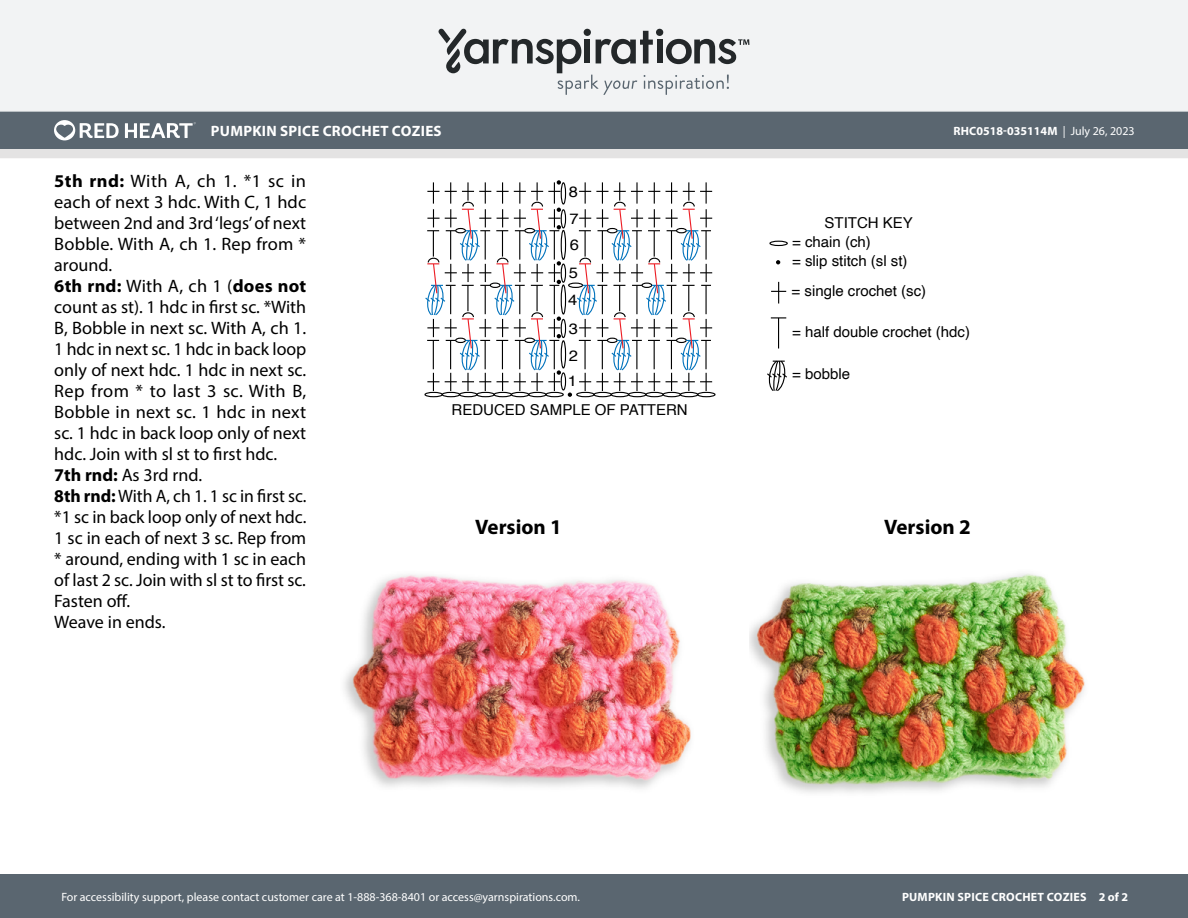
<style>
.page{position:relative;width:1188px;height:918px;background:#fff}
.page>*{position:absolute;margin:0;border:0;box-sizing:border-box;transform-origin:0 0}
.Body_-__Color_coded_4_sizes{font:700 21px "Myriad Pro";color:#000}
.Body_-__Auto_Style_with_Keep_lines_toget{font:18px/21px "Myriad Pro";color:#000;text-align:justify}
.t1{font:15px/18.9px "Helvetica";color:#000}
.t2{font:700 15px "Myriad Pro";letter-spacing:.02em;color:#fff}
.t3{font:15px/27.3px "Helvetica";color:#000;scale:1.1 1}
.t4{font:12px "Myriad Pro";color:#fff}
.t5{font:700 12px "Myriad Pro";letter-spacing:.02em;color:#fff}
.t6{font:700 12px "Myriad Pro";color:#fff}
.s1{font-weight:400}
.s2{font-weight:700}
</style>
<div class="page">
<div style="left:0;top:875px;width:1188px;height:43px;background:#5a6670"></div>
<div style="left:0;top:149px;width:1188px;height:9px;background:#e4e3e3"></div>
<div style="left:0;top:111px;width:1188px;height:38px;background:#5a6670"></div>
<div style="left:0;top:0;width:1188px;height:112px;background:#f2f3f4"></div>
<svg style="left:438px;top:29px;width:311px;height:66px"></svg>
<svg style="left:54px;top:120px;width:65px;height:20px"></svg>
<svg style="left:125px;top:122px;width:71px;height:16px"></svg>
<img style="left:344px;top:574px;width:347px;height:215px">
<img style="left:750px;top:573px;width:335px;height:220px">
<div style="left:561px;top:372px;width:5px;height:19px;border:1px solid #000;border-radius:50%"></div>
<div style="left:561px;top:319px;width:5px;height:19px;border:1px solid #000;border-radius:50%"></div>
<div style="left:561px;top:264px;width:5px;height:19px;border:1px solid #000;border-radius:50%"></div>
<div style="left:561px;top:209px;width:5px;height:20px;border:1px solid #000;border-radius:50%"></div>
<div style="left:561px;top:182px;width:5px;height:23px;border:1px solid #000;border-radius:50%"></div>
<div style="left:561px;top:340px;width:5px;height:29px;border:1px solid #000;border-radius:50%"></div>
<div style="left:561px;top:285px;width:5px;height:30px;border:1px solid #000;border-radius:50%"></div>
<div style="left:561px;top:230px;width:5px;height:30px;border:1px solid #000;border-radius:50%"></div>
<div style="left:697px;top:392px;width:19px;height:5px;border:1px solid #000;border-radius:50%"></div>
<div style="left:545px;top:392px;width:19px;height:5px;border:1px solid #000;border-radius:50%"></div>
<div style="left:528px;top:392px;width:19px;height:5px;border:1px solid #000;border-radius:50%"></div>
<div style="left:511px;top:392px;width:18px;height:5px;border:1px solid #000;border-radius:50%"></div>
<div style="left:494px;top:392px;width:18px;height:5px;border:1px solid #000;border-radius:50%"></div>
<div style="left:476px;top:392px;width:19px;height:5px;border:1px solid #000;border-radius:50%"></div>
<div style="left:459px;top:392px;width:18px;height:5px;border:1px solid #000;border-radius:50%"></div>
<div style="left:442px;top:392px;width:18px;height:5px;border:1px solid #000;border-radius:50%"></div>
<div style="left:424px;top:392px;width:19px;height:5px;border:1px solid #000;border-radius:50%"></div>
<svg style="left:568px;top:182px;width:144px;height:215px"></svg>
<svg style="left:425px;top:180px;width:136px;height:211px"></svg>
<svg style="left:771px;top:317px;width:15px;height:1px"></svg>
<hr style="left:778px;top:318px;width:1px;height:31px;background:#000">
<div style="left:769px;top:241px;width:19px;height:5px;border:1px solid #000;border-radius:50%"></div>
<svg style="left:776px;top:260px;width:4px;height:4px"></svg>
<svg style="left:771px;top:282px;width:15px;height:22px"></svg>
<svg style="left:767px;top:360px;width:20px;height:31px"></svg>
<p class="t2" style="left:211px;top:121px;width:232px">PUMPKIN SPICE CROCHET COZIES</p>
<p class="t6" style="left:953px;top:123px;width:183px">RHC0518-035114M <span class="s1">| July 26, 2023</span></p>
<p class="Body_-__Auto_Style_with_Keep_lines_toget" style="left:54px;top:170px;width:253px"><span class="s2">5th rnd:</span> With A, ch 1. *1 sc in each of next 3 hdc. With C, 1 hdc between 2nd and 3rd ‘legs’ of next Bobble. With A, ch 1. Rep from * around.</p>
<p class="Body_-__Auto_Style_with_Keep_lines_toget" style="left:54px;top:275px;width:254px"><span class="s2">6th rnd:</span> With A, ch 1 (<span class="s2">does not </span>count as st). 1 hdc in first sc. *With B, Bobble in next sc. With A, ch 1.<br>1 hdc in next sc. 1 hdc in back loop only of next hdc. 1 hdc in next sc.<br>Rep from * to last 3 sc. With B, Bobble in next sc. 1 hdc in next sc. 1 hdc in back loop only of next hdc. Join with sl st to first hdc.</p>
<p class="Body_-__Auto_Style_with_Keep_lines_toget" style="left:54px;top:464px;width:149px"><span class="s2">7th rnd:</span> As 3rd rnd.</p>
<p class="Body_-__Auto_Style_with_Keep_lines_toget" style="left:54px;top:485px;width:254px"><span class="s2">8th rnd:</span> With A, ch 1. 1 sc in first sc. *1 sc in back loop only of next hdc.<br>1 sc in each of next 3 sc. Rep from * around, ending with 1 sc in each of last 2 sc. Join with sl st to first sc.</p>
<p class="Body_-__Auto_Style_with_Keep_lines_toget" style="left:54px;top:590px;width:77px">Fasten off.</p>
<p class="Body_-__Auto_Style_with_Keep_lines_toget" style="left:54px;top:611px;width:113px">Weave in ends.</p>
<p class="t3" style="left:569px;top:178px;width:10px">8<br>7</p>
<p class="t1" style="left:792px;top:214px;width:122px;text-indent:32px">STITCH KEY = chain (ch)<br>= slip stitch (sl st)</p>
<p class="t3" style="left:570px;top:231px;width:10px">6</p>
<p class="t3" style="left:569px;top:260px;width:10px">5</p>
<p class="t1" style="left:792px;top:282px;width:136px">= single crochet (sc)</p>
<p class="t3" style="left:568px;top:287px;width:10px">4</p>
<p class="t3" style="left:569px;top:315px;width:10px">3</p>
<p class="t1" style="left:792px;top:323px;width:180px">= half double crochet (hdc)</p>
<p class="t1" style="left:792px;top:364px;width:59px">= bobble</p>
<p class="t3" style="left:569px;top:342px;width:10px">2</p>
<p class="t3" style="left:568px;top:368px;width:10px">1</p>
<p class="t1" style="left:452px;top:401px;width:238px">REDUCED SAMPLE OF PATTERN</p>
<p class="Body_-__Color_coded_4_sizes" style="left:475px;top:514px;width:88px">Version 1</p>
<p class="Body_-__Color_coded_4_sizes" style="left:884px;top:514px;width:88px">Version 2</p>
<p class="t4" style="left:61px;top:889px;width:520px">For accessibility support, please contact customer care at 1-888-368-8401 or access@yarnspirations.com.</p>
<p class="t5" style="left:902px;top:889px;width:228px">PUMPKIN SPICE CROCHET COZIES 2 of 2</p>
</div>
